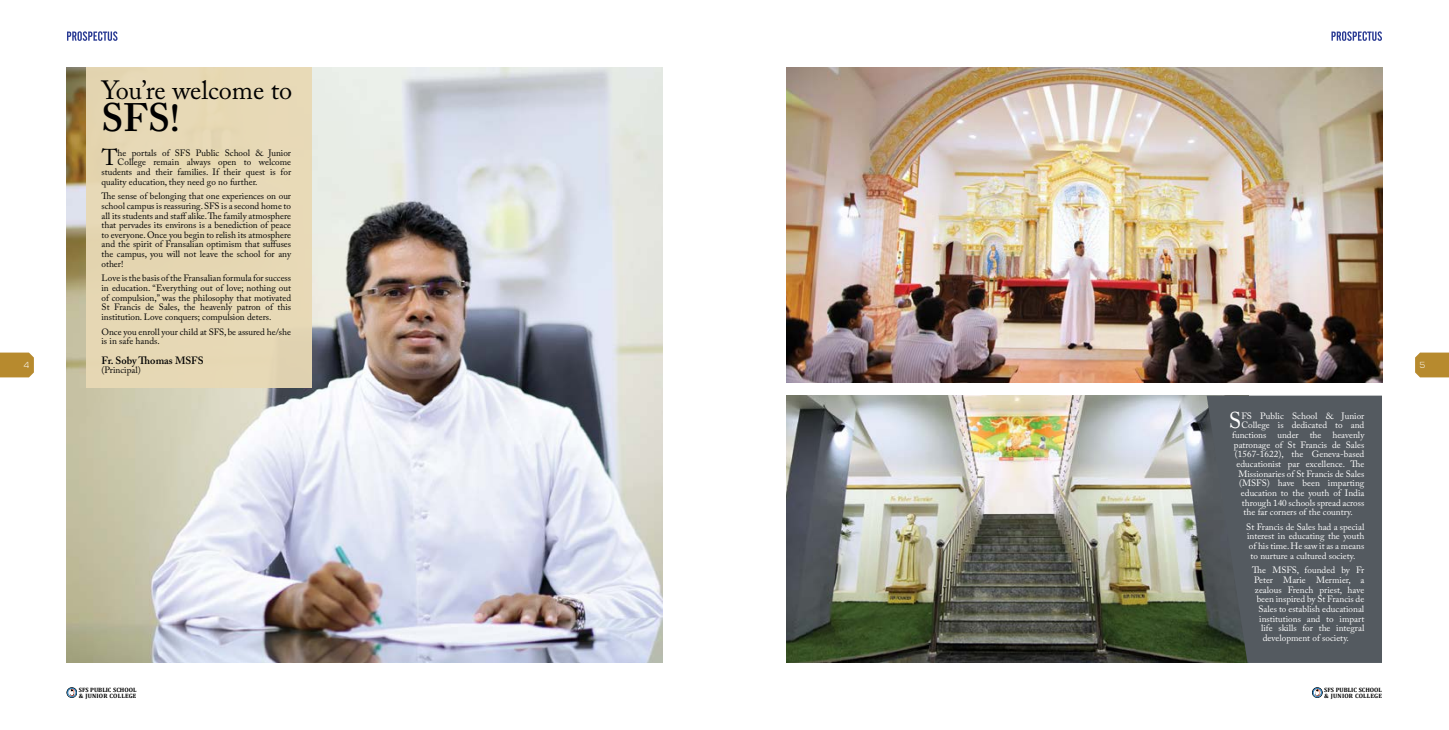
<style>
.page{position:relative;width:1449px;height:730px;background:#fff}
.page>*{position:absolute;margin:0;border:0;box-sizing:border-box;transform-origin:0 0}
.t1{font:600 39.38px "Adobe Caslon Pro";color:#000}
.t2{font:26.25px "Adobe Caslon Pro";color:#000}
.t3{font:22.75px "Adobe Caslon Pro";color:#fff}
.t4{font:22.75px "Adobe Caslon Pro";color:#000}
.t5{font:600 10.5px "Adobe Caslon Pro";color:#000}
.t6{font:9.19px/9.6px "Adobe Caslon Pro";color:#000;text-align:justify}
.t7{font:9.19px/9.6px "Adobe Caslon Pro";color:#fff;text-align:center}
.t8{font:300 8.75px "Nexa";color:#fff}
.t9{font:700 6.21px/5.8px "Cambria";color:#000}
</style>
<div class="page">
<img style="left:67px;top:67px;width:595px;height:595px">
<img style="left:787px;top:395px;width:419px;height:267px">
<svg style="left:1206px;top:395px;width:176px;height:267px;fill:#545a60"></svg>
<img style="left:786px;top:67px;width:596px;height:315px">
<div style="left:86px;top:67px;width:226px;height:320px;background:#e8d9b5"></div>
<svg style="left:0;top:352px;width:34px;height:25px"></svg>
<svg style="left:1415px;top:352px;width:34px;height:25px"></svg>
<svg style="left:67px;top:687px;width:10px;height:10px"></svg>
<svg style="left:67px;top:31px;width:50px;height:10px"></svg>
<svg style="left:1331px;top:31px;width:51px;height:10px"></svg>
<svg style="left:1312px;top:687px;width:10px;height:10px"></svg>
<h2 class="t2" style="left:101px;top:74px;width:192px">You’re welcome to</h2>
<h1 class="t1" style="left:101px;top:94px;width:80px">SFS!</h1>
<h3 class="t4" style="left:102px;top:144px;width:17px">T</h3>
<p class="t6" style="left:118px;top:148px;width:175px">he portals of SFS Public School &amp; Junior</p>
<p class="t6" style="left:118px;top:157px;width:175px">College remain always open to welcome</p>
<p class="t6" style="left:101px;top:167px;width:191px">students and their families. If their quest is for</p>
<p class="t6" style="left:101px;top:176px;width:158px">quality education, they need go no further.</p>
<p class="t6" style="left:101px;top:191px;width:191px">The sense of belonging that one experiences on our school campus is reassuring. SFS is a second home to all its students and staff alike. The family atmosphere that pervades its environs is a benediction of peace to everyone. Once you begin to relish its atmosphere and the spirit of Fransalian optimism that suffuses the campus, you will not leave the school for any other!</p>
<p class="t6" style="left:101px;top:273px;width:191px">Love is the basis of the Fransalian formula for success in education. “Everything out of love; nothing out of compulsion,” was the philosophy that motivated St Francis de Sales, the heavenly patron of this institution. Love conquers; compulsion deters.</p>
<p class="t6" style="left:101px;top:326px;width:191px">Once you enroll your child at SFS, be assured he/she is in safe hands.</p>
<p class="t5" style="left:101px;top:353px;width:104px">Fr. Soby Thomas MSFS</p>
<p class="t6" style="left:101px;top:365px;width:41px">(Principal)</p>
<p class="t8" style="left:24px;top:360px;width:7px">4</p>
<p class="t8" style="left:1419px;top:360px;width:7px">5</p>
<h3 class="t3" style="left:1229px;top:407px;width:14px">S</h3>
<p class="t7" style="left:1241px;top:410px;width:124px">FS Public School &amp; Junior</p>
<p class="t7" style="left:1241px;top:420px;width:124px">College is dedicated to and</p>
<p class="t7" style="left:1232px;top:430px;width:134px">functions under the heavenly</p>
<p class="t7" style="left:1234px;top:439px;width:132px">patronage of St Francis de Sales</p>
<p class="t7" style="left:1234px;top:449px;width:131px">(1567-1622), the Geneva-based</p>
<p class="t7" style="left:1236px;top:459px;width:129px">educationist par excellence. The</p>
<p class="t7" style="left:1238px;top:468px;width:128px">Missionaries of St Francis de Sales</p>
<p class="t7" style="left:1239px;top:478px;width:127px">(MSFS) have been imparting</p>
<p class="t7" style="left:1241px;top:487px;width:125px">education to the youth of India</p>
<p class="t7" style="left:1241px;top:497px;width:124px">through 140 schools spread across</p>
<p class="t7" style="left:1243px;top:507px;width:111px">the far corners of the country.</p>
<p class="t7" style="left:1246px;top:521px;width:120px">St Francis de Sales had a special interest in educating the youth of his time. He saw it as a means to nurture a cultured society.</p>
<p class="t7" style="left:1252px;top:565px;width:114px">The MSFS, founded by Fr</p>
<p class="t7" style="left:1254px;top:574px;width:112px">Peter Marie Mermier, a</p>
<p class="t7" style="left:1255px;top:584px;width:111px">zealous French priest, have</p>
<p class="t7" style="left:1256px;top:594px;width:109px">been inspired by St Francis de</p>
<p class="t7" style="left:1258px;top:603px;width:107px">Sales to establish educational</p>
<p class="t7" style="left:1259px;top:613px;width:106px">institutions and to impart</p>
<p class="t7" style="left:1261px;top:623px;width:105px">life skills for the integral</p>
<p class="t7" style="left:1262px;top:632px;width:88px">development of society.</p>
<p class="t9" style="left:79px;top:686px;width:59px">SFS PUBLIC SCHOOL &amp; JUNIOR COLLEGE</p>
<p class="t9" style="left:1324px;top:686px;width:59px">SFS PUBLIC SCHOOL &amp; JUNIOR COLLEGE</p>
</div>
